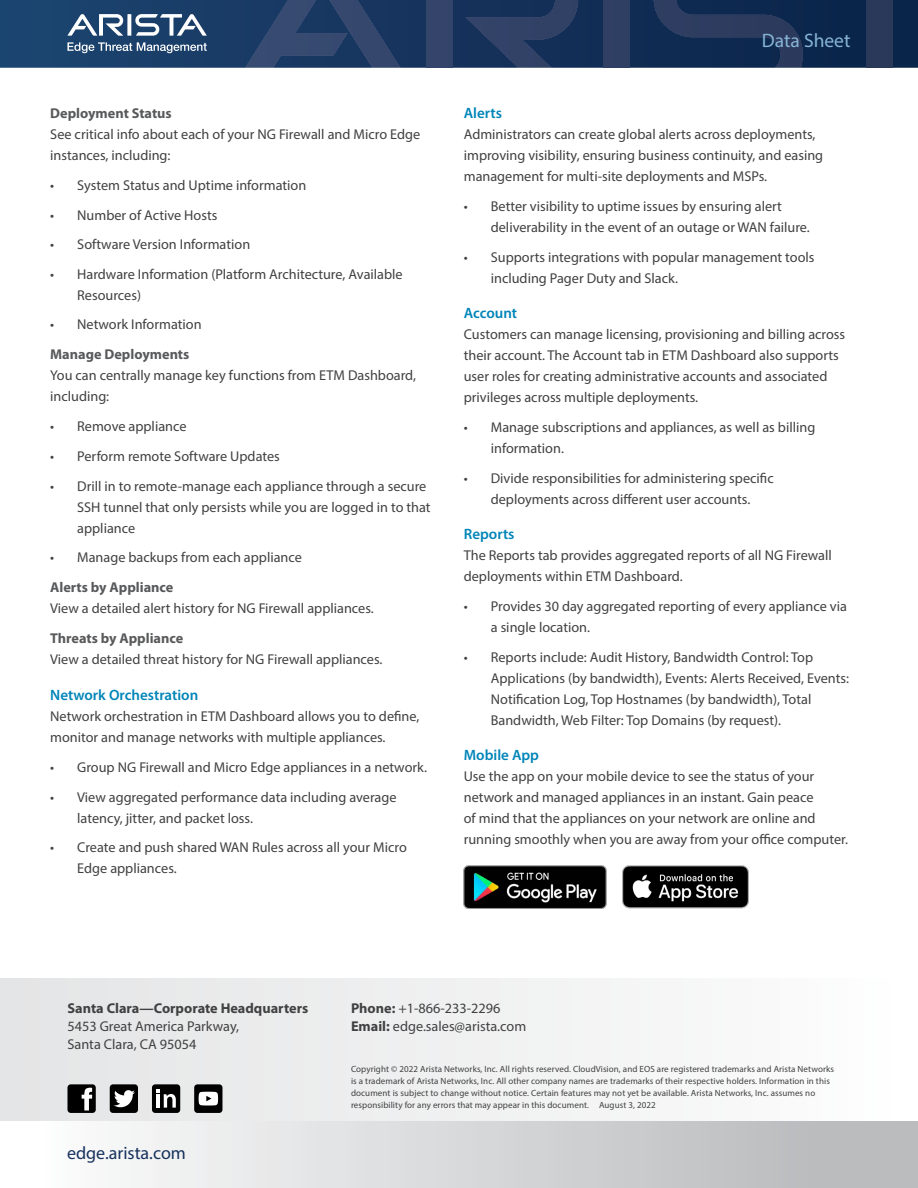
<style>
.page{position:relative;width:918px;height:1188px;background:#fff}
.page>*{position:absolute;margin:0;border:0;box-sizing:border-box;transform-origin:0 0}
.t1{font:19.5px "Myriad Pro";color:#86b4d6}
.t2{font:18px "Myriad Pro";color:#16325c}
.t3{font:600 15px "Myriad Pro";color:#0085b8}
.t4{font:14.25px/21px "Myriad Pro";color:#414042}
.t5{font:700 14.25px "Myriad Pro";color:#58595b}
.t6{font:700 14.25px "Myriad Pro";color:#414042}
.t7{font:9px/12px "Myriad Pro";letter-spacing:.01em;color:#414042}
.s1{font-weight:700}
</style>
<div class="page">
<svg style="left:0;top:0;width:918px;height:68px;background:#15365e"></svg>
<div style="left:426px;top:0;width:26px;height:68px;background:#34446a"></div>
<svg style="left:465px;top:0;width:113px;height:68px;background:#22385f"></svg>
<svg style="left:245px;top:0;width:155px;height:68px;background:#274068"></svg>
<div style="left:604px;top:0;width:26px;height:68px;background:#2f3f63"></div>
<svg style="left:654px;top:0;width:149px;height:68px;background:#1a3156"></svg>
<div style="left:867px;top:0;width:26px;height:68px;background:#2a385a"></div>
<svg style="left:67px;top:14px;width:140px;height:22px"></svg>
<svg style="left:67px;top:42px;width:140px;height:11px;background:#5c7795"></svg>
<div style="left:0;top:1120px;width:918px;height:68px;background:linear-gradient(to right,#fff,#b3b5b7)"></div>
<div style="left:0;top:978px;width:918px;height:142px;background:linear-gradient(to right,#e3e4e5,#fefefe)"></div>
<div style="left:152px;top:1084px;width:28px;height:29px;background:#000;border-radius:3px"></div>
<div style="left:194px;top:1084px;width:28px;height:29px;background:#000;border-radius:3px"></div>
<svg style="left:199px;top:1092px;width:19px;height:14px"></svg>
<svg style="left:157px;top:1090px;width:19px;height:18px"></svg>
<div style="left:110px;top:1084px;width:28px;height:29px;background:#000;border-radius:3px"></div>
<svg style="left:114px;top:1090px;width:21px;height:17px"></svg>
<div style="left:67px;top:1084px;width:29px;height:29px;background:#000;border-radius:3px"></div>
<svg style="left:82px;top:1087px;width:10px;height:24px"></svg>
<img style="left:622px;top:865px;width:127px;height:43px">
<img style="left:463px;top:865px;width:144px;height:44px">
<p class="t5" style="left:50px;top:104px;width:123px">Deployment Status</p>
<p class="t4" style="left:50px;top:123px;width:372px">See critical info about each of your NG Firewall and Micro Edge instances, including:</p>
<p class="t4" style="left:50px;top:174px;width:258px">• System Status and Uptime information</p>
<p class="t4" style="left:50px;top:204px;width:169px">• Number of Active Hosts</p>
<p class="t4" style="left:50px;top:234px;width:202px">• Software Version Information</p>
<p class="t4" style="left:77px;top:263px;width:327px;text-indent:-27px">• Hardware Information (Platform Architecture, Available<br>Resources)</p>
<p class="t4" style="left:50px;top:314px;width:153px">• Network Information</p>
<p class="t5" style="left:50px;top:345px;width:141px">Manage Deployments</p>
<p class="t4" style="left:50px;top:365px;width:367px">You can centrally manage key functions from ETM Dashboard, including:</p>
<p class="t4" style="left:50px;top:416px;width:138px">• Remove appliance</p>
<p class="t4" style="left:50px;top:446px;width:231px">• Perform remote Software Updates</p>
<p class="t4" style="left:77px;top:475px;width:355px;text-indent:-27px">• Drill in to remote-manage each appliance through a secure<br>SSH tunnel that only persists while you are logged in to that appliance</p>
<p class="t4" style="left:50px;top:547px;width:253px">• Manage backups from each appliance</p>
<p class="t5" style="left:50px;top:578px;width:125px">Alerts by Appliance</p>
<p class="t4" style="left:50px;top:597px;width:325px">View a detailed alert history for NG Firewall appliances.</p>
<p class="t5" style="left:50px;top:629px;width:135px">Threats by Appliance</p>
<p class="t4" style="left:50px;top:649px;width:334px">View a detailed threat history for NG Firewall appliances.</p>
<p class="t3" style="left:50px;top:685px;width:150px">Network Orchestration</p>
<p class="t4" style="left:50px;top:705px;width:371px">Network orchestration in ETM Dashboard allows you to define, monitor and manage networks with multiple appliances.</p>
<p class="t4" style="left:50px;top:757px;width:378px">• Group NG Firewall and Micro Edge appliances in a network.</p>
<p class="t4" style="left:77px;top:786px;width:321px;text-indent:-27px">• View aggregated performance data including average latency, jitter, and packet loss.</p>
<p class="t4" style="left:77px;top:837px;width:331px;text-indent:-27px">• Create and push shared WAN Rules across all your Micro<br>Edge appliances.</p>
<h1 class="t1" style="left:762px;top:29px;width:90px">Data Sheet</h1>
<p class="t3" style="left:464px;top:104px;width:40px">Alerts</p>
<p class="t4" style="left:464px;top:124px;width:361px">Administrators can create global alerts across deployments, improving visibility, ensuring business continuity, and easing management for multi-site deployments and MSPs.</p>
<p class="t4" style="left:491px;top:196px;width:321px;text-indent:-27px">• Better visibility to uptime issues by ensuring alert deliverability in the event of an outage or WAN failure.</p>
<p class="t4" style="left:491px;top:247px;width:325px;text-indent:-27px">• Supports integrations with popular management tools including Pager Duty and Slack.</p>
<p class="t3" style="left:464px;top:303px;width:55px">Account</p>
<p class="t4" style="left:464px;top:323px;width:383px">Customers can manage licensing, provisioning and billing across their account. The Account tab in ETM Dashboard also supports user roles for creating administrative accounts and associated privileges across multiple deployments.</p>
<p class="t4" style="left:491px;top:417px;width:326px;text-indent:-27px">• Manage subscriptions and appliances, as well as billing information.</p>
<p class="t4" style="left:464px;top:467px;width:311px;text-align:center">• Divide responsibilities for administering specific deployments across different user accounts.</p>
<p class="t3" style="left:464px;top:524px;width:52px">Reports</p>
<p class="t4" style="left:464px;top:544px;width:370px">The Reports tab provides aggregated reports of all NG Firewall deployments within ETM Dashboard.</p>
<p class="t4" style="left:491px;top:596px;width:358px;text-indent:-27px">• Provides 30 day aggregated reporting of every appliance via a single location.</p>
<p class="t4" style="left:491px;top:646px;width:360px;text-indent:-27px">• Reports include: Audit History, Bandwidth Control: Top Applications (by bandwidth), Events: Alerts Received, Events:<br>Notification Log, Top Hostnames (by bandwidth), Total Bandwidth, Web Filter: Top Domains (by request).</p>
<p class="t3" style="left:464px;top:745px;width:77px">Mobile App</p>
<p class="t4" style="left:464px;top:765px;width:386px">Use the app on your mobile device to see the status of your network and managed appliances in an instant. Gain peace<br>of mind that the appliances on your network are online and running smoothly when you are away from your office computer.</p>
<p class="t6" style="left:68px;top:999px;width:242px">Santa Clara—Corporate Headquarters</p>
<p class="t4" style="left:68px;top:1017px;width:173px;line-height:18px">5453 Great America Parkway,<br>Santa Clara, CA 95054</p>
<p class="t2" style="left:67px;top:1142px;width:120px">edge.arista.com</p>
<p class="t4" style="left:351px;top:999px;width:177px;line-height:18px"><span class="s1">Phone:</span> +1-866-233-2296<br><span class="s1">Email:</span> edge.sales@arista.com</p>
<p class="t7" style="left:351px;top:1063px;width:485px">Copyright © 2022 Arista Networks, Inc. All rights reserved. CloudVision, and EOS are registered trademarks and Arista Networks is a trademark of Arista Networks, Inc. All other company names are trademarks of their respective holders. Information in this document is subject to change without notice. Certain features may not yet be available. Arista Networks, Inc. assumes no responsibility for any errors that may appear in this document. August 3, 2022</p>
</div>
